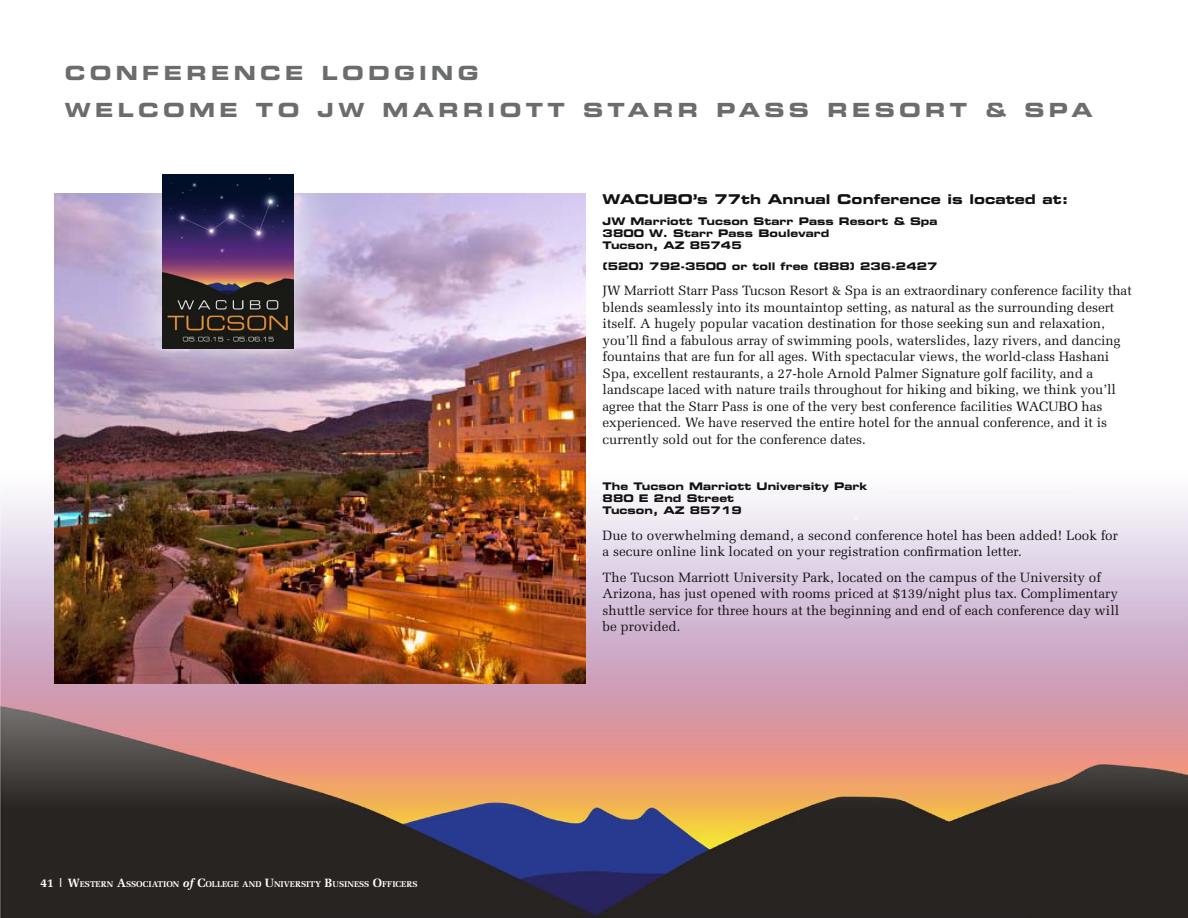
<style>
.page{position:relative;width:1188px;height:918px;background:#fff}
.page>*{position:absolute;margin:0;border:0;box-sizing:border-box;transform-origin:0 0}
.t1{font:19.5px/36.9px "Eurostile Bold Extended Two";letter-spacing:.22em;color:#6b6d6c}
.t2{font:13.5px/16.5px "Melior";letter-spacing:-.005em;color:#121212}
.t3{font:13.5px "Eurostile Bold Extended Two";color:#121212}
.t4{font:10.5px/12px "Eurostile Bold Extended Two";color:#121212}
.t5{font:700 8.4px "Melior";color:#fff}
.s1{font-size:12px}
.s2{font-style:italic;font-size:12px}
</style>
<div class="page">
<img style="left:0;top:469px;width:1188px;height:449px">
<img style="left:54px;top:193px;width:531px;height:491px">
<svg style="left:112px;top:174px;width:232px;height:225px"></svg>
<img style="left:163px;top:175px;width:130px;height:174px">
<h1 class="t1" style="left:65px;top:54px;width:1029px">CONFERENCE LODGING<br>WELCOME TO JW MARRIOTT STARR PASS RESORT &amp; SPA</h1>
<p class="t5" style="left:40px;top:879px;width:379px"><span class="s1">41 | W</span>ESTERN <span class="s1">A</span>SSOCIATION <span class="s2">of</span> <span class="s1">C</span>OLLEGE AND <span class="s1">U</span>NIVERSITY <span class="s1">B</span>USINESS <span class="s1">O</span>FFICERS</p>
<p class="t3" style="left:603px;top:189px;width:467px">WACUBO’s 77th Annual Conference is located at:</p>
<p class="t4" style="left:603px;top:215px;width:336px">JW Marriott Tucson Starr Pass Resort &amp; Spa<br>3800 W. Starr Pass Boulevard<br>Tucson, AZ 85745</p>
<p class="t4" style="left:603px;top:260px;width:336px">(520) 792-3500 or toll free (888) 236-2427</p>
<p class="t2" style="left:603px;top:282px;width:531px">JW Marriott Starr Pass Tucson Resort &amp; Spa is an extraordinary conference facility that blends seamlessly into its mountaintop setting, as natural as the surrounding desert itself. A hugely popular vacation destination for those seeking sun and relaxation, you’ll find a fabulous array of swimming pools, waterslides, lazy rivers, and dancing fountains that are fun for all ages. With spectacular views, the world-class Hashani Spa, excellent restaurants, a 27-hole Arnold Palmer Signature golf facility, and a landscape laced with nature trails throughout for hiking and biking, we think you’ll agree that the Starr Pass is one of the very best conference facilities WACUBO has experienced. We have reserved the entire hotel for the annual conference, and it is currently sold out for the conference dates.</p>
<p class="t4" style="left:603px;top:480px;width:266px">The Tucson Marriott University Park<br>880 E 2nd Street<br>Tucson, AZ 85719</p>
<p class="t2" style="left:603px;top:527px;width:517px">Due to overwhelming demand, a second conference hotel has been added! Look for a secure online link located on your registration confirmation letter.</p>
<p class="t2" style="left:603px;top:569px;width:518px">The Tucson Marriott University Park, located on the campus of the University of Arizona, has just opened with rooms priced at $139/night plus tax. Complimentary shuttle service for three hours at the beginning and end of each conference day will be provided.</p>
</div>
